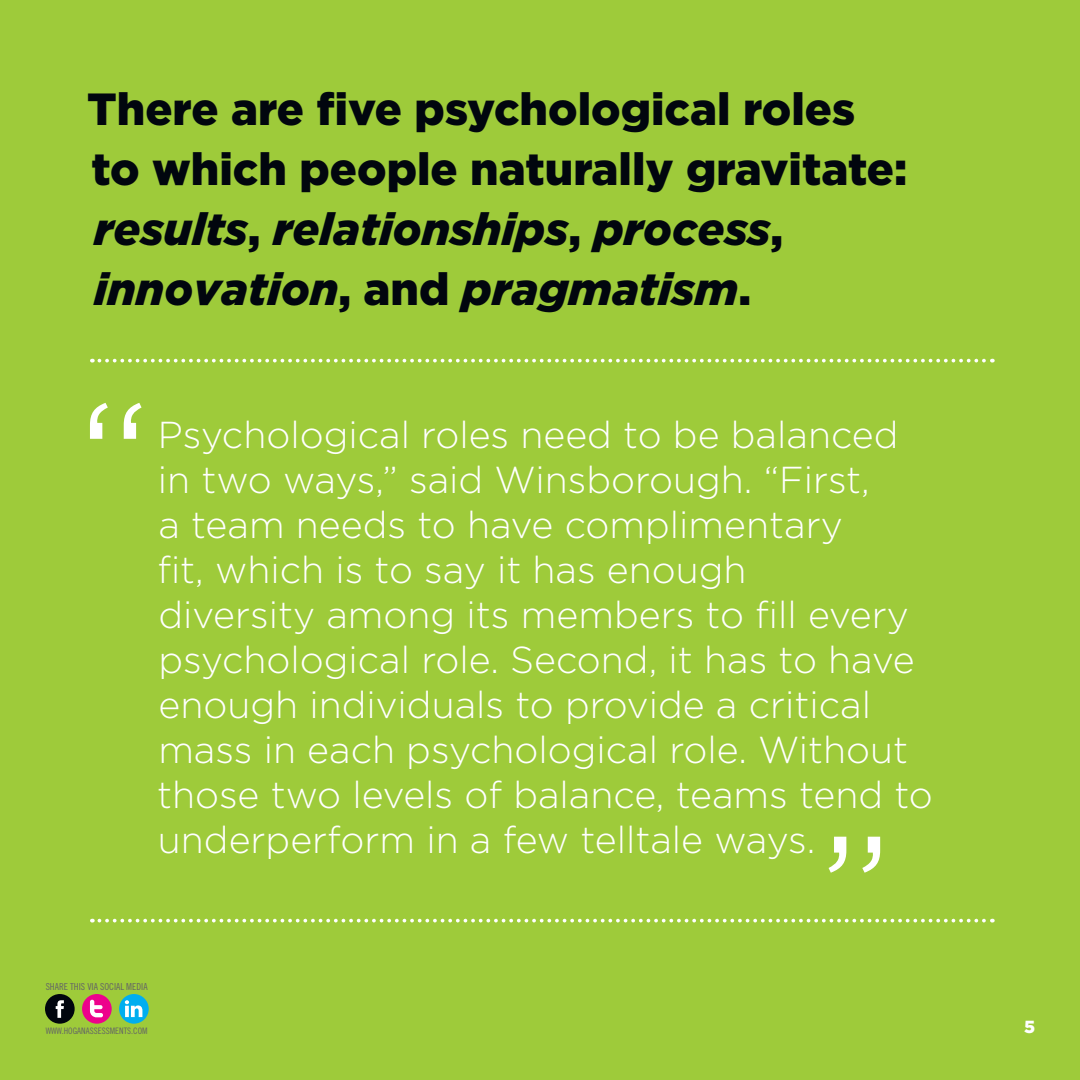
<style>
.page{position:relative;width:1080px;height:1080px;background:#9ecb3a}
.page>*{position:absolute;margin:0;border:0;box-sizing:border-box;transform-origin:0 0}
.t1{font:300 187.5px "Gotham";color:#fff}
.t2{font:900 45px/60px "Gotham";color:#01060e}
.t3{font:300 37.5px/45px "Gotham";color:#fff}
.t4{font:900 17.5px "Gotham";color:#fff}
.t5{font:9.62px "Trade Gothic Cond Eighteen";color:#636366}
.t6{font:8.88px "Trade Gothic Cond Eighteen";letter-spacing:.005em;color:#636366}
.s1{font-style:italic}
</style>
<div class="page">
<div style="left:82px;top:994px;width:30px;height:30px;background:#ed028c;border-radius:50%"></div>
<svg style="left:90px;top:1000px;width:13px;height:17px"></svg>
<svg style="left:119px;top:994px;width:30px;height:30px"></svg>
<svg style="left:125px;top:1000px;width:17px;height:17px"></svg>
<div style="left:45px;top:994px;width:30px;height:30px;background:#01060e;border-radius:50%"></div>
<svg style="left:56px;top:1000px;width:8px;height:18px"></svg>
<svg style="left:99px;top:359px;width:894px;height:3px"></svg>
<svg style="left:99px;top:919px;width:894px;height:3px"></svg>
<p class="t2" style="left:87px;top:78px;width:822px">There are five psychological roles to which people naturally gravitate: <span class="s1">results</span>, <span class="s1">relationships</span>, <span class="s1">process</span>, <span class="s1">innovation</span>, and <span class="s1">pragmatism</span>.</p>
<p class="t1" style="left:76px;top:367px;width:78px">“</p>
<p class="t3" style="left:157px;top:412px;width:777px">Psychological roles need to be balanced in two ways,” said Winsborough. “First,<br>a team needs to have complimentary<br>fit, which is to say it has enough<br>diversity among its members to fill every psychological role. Second, it has to have enough individuals to provide a critical mass in each psychological role. Without those two levels of balance, teams tend to underperform in a few telltale ways.</p>
<p class="t1" style="left:895px;top:909px;width:78px;rotate:-180deg">“</p>
<p class="t5" style="left:46px;top:981px;width:103px">SHARE THIS VIA SOCIAL MEDIA</p>
<p class="t6" style="left:46px;top:1026px;width:103px">WWW.HOGANASSESSMENTS.COM</p>
<p class="t4" style="left:1024px;top:1017px;width:13px">5</p>
</div>
